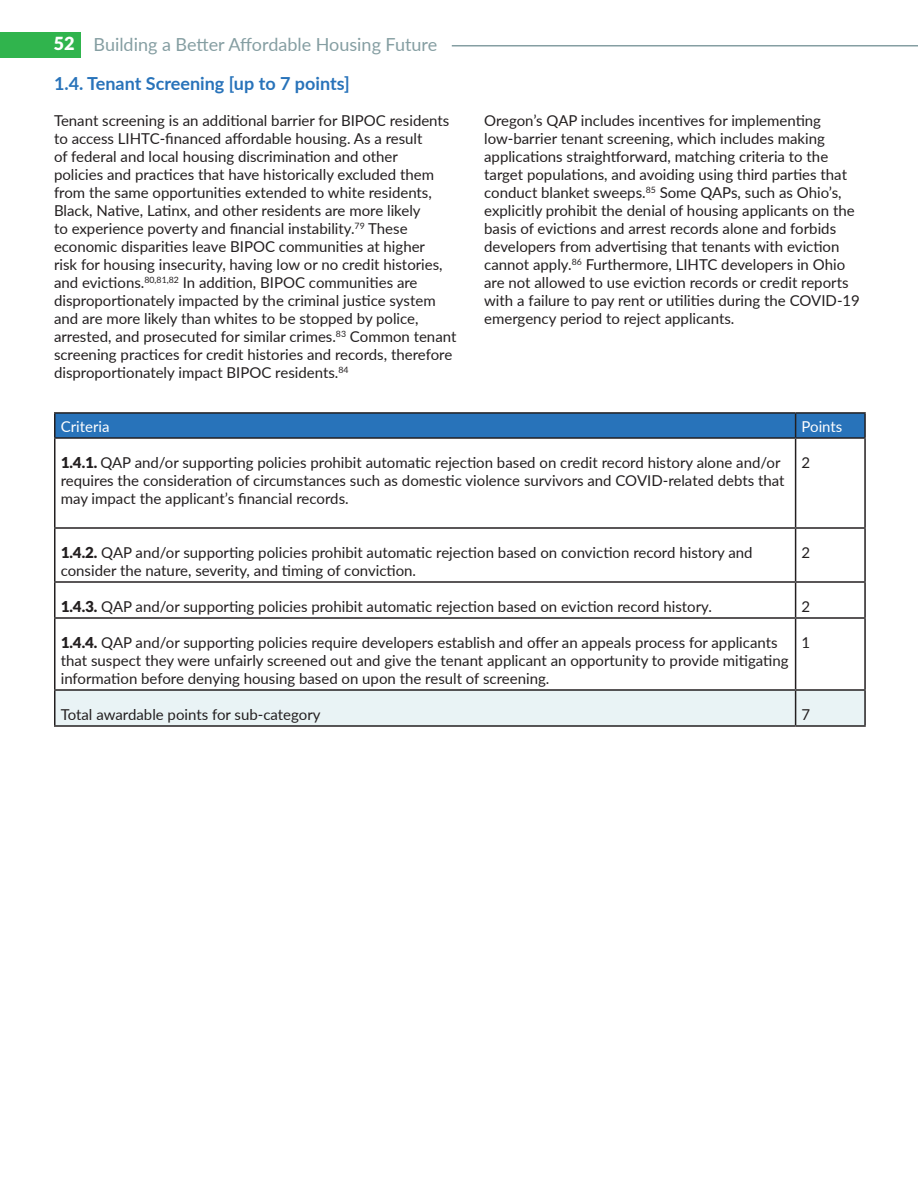
<style>
.page{position:relative;width:918px;height:1188px;background:#fff}
.page>*{position:absolute;margin:0;border:0;box-sizing:border-box;transform-origin:0 0}
.t1{font:18px/38.8px "Lato";color:#859ea2}
.t2{font:15px/18px "Lato";color:#231f20}
.t3{font:15px "Lato";color:#fff}
.s1{font-weight:900;color:#fff}
.s2{font-weight:700;color:#2873ba}
.s3{font-weight:900}
</style>
<div class="page">
<hr style="left:452px;top:45px;width:466px;height:1px;background:#859ea2">
<div style="left:0;top:32px;width:81px;height:26px;background:#30b44d"></div>
<div style="left:56px;top:691px;width:808px;height:34px;background:#e9f3f5"></div>
<hr style="left:54px;top:412px;width:742px;height:2px;background:#231f20">
<hr style="left:54px;top:414px;width:2px;height:23px;background:#231f20">
<hr style="left:796px;top:412px;width:70px;height:2px;background:#231f20">
<div style="left:55px;top:413px;width:810px;height:24px;background:#2873ba"></div>
<hr style="left:864px;top:414px;width:2px;height:23px;background:#231f20">
<hr style="left:54px;top:437px;width:742px;height:2px;background:#231f20">
<hr style="left:54px;top:439px;width:2px;height:88px;background:#231f20">
<hr style="left:796px;top:437px;width:70px;height:2px;background:#231f20">
<hr style="left:795px;top:439px;width:1px;height:88px;background:#231f20">
<hr style="left:864px;top:439px;width:2px;height:88px;background:#231f20">
<hr style="left:54px;top:527px;width:742px;height:2px;background:#231f20">
<hr style="left:54px;top:529px;width:2px;height:52px;background:#231f20">
<hr style="left:796px;top:527px;width:70px;height:2px;background:#231f20">
<hr style="left:795px;top:529px;width:1px;height:52px;background:#231f20">
<hr style="left:864px;top:529px;width:2px;height:52px;background:#231f20">
<hr style="left:54px;top:581px;width:742px;height:2px;background:#231f20">
<hr style="left:54px;top:583px;width:2px;height:34px;background:#231f20">
<hr style="left:796px;top:581px;width:70px;height:2px;background:#231f20">
<hr style="left:795px;top:583px;width:1px;height:34px;background:#231f20">
<hr style="left:864px;top:583px;width:2px;height:34px;background:#231f20">
<hr style="left:54px;top:617px;width:742px;height:2px;background:#231f20">
<hr style="left:54px;top:619px;width:2px;height:70px;background:#231f20">
<hr style="left:796px;top:617px;width:70px;height:2px;background:#231f20">
<hr style="left:795px;top:619px;width:1px;height:70px;background:#231f20">
<hr style="left:864px;top:619px;width:2px;height:70px;background:#231f20">
<hr style="left:54px;top:689px;width:742px;height:2px;background:#231f20">
<hr style="left:54px;top:691px;width:2px;height:34px;background:#231f20">
<hr style="left:796px;top:689px;width:70px;height:2px;background:#231f20">
<hr style="left:795px;top:691px;width:1px;height:34px;background:#231f20">
<hr style="left:864px;top:691px;width:2px;height:34px;background:#231f20">
<hr style="left:54px;top:725px;width:742px;height:2px;background:#231f20">
<hr style="left:796px;top:725px;width:70px;height:2px;background:#231f20">
<p class="t1" style="left:54px;top:24px;width:385px"><span class="s1">52</span> Building a Better Affordable Housing Future<br><span class="s2">1.4. Tenant Screening [up to 7 points]</span></p>
<p class="t2" style="left:54px;top:111px;width:404px">Tenant screening is an additional barrier for BIPOC residents to access LIHTC-financed affordable housing. As a result<br>of federal and local housing discrimination and other<br>policies and practices that have historically excluded them from the same opportunities extended to white residents, Black, Native, Latinx, and other residents are more likely<br>to experience poverty and financial instability.<sup>79</sup> These economic disparities leave BIPOC communities at higher<br>risk for housing insecurity, having low or no credit histories, and evictions.<sup>80,81,82</sup> In addition, BIPOC communities are disproportionately impacted by the criminal justice system and are more likely than whites to be stopped by police, arrested, and prosecuted for similar crimes.<sup>83</sup> Common tenant screening practices for credit histories and records, therefore disproportionately impact BIPOC residents.<sup>84</sup></p>
<p class="t2" style="left:484px;top:111px;width:377px">Oregon’s QAP includes incentives for implementing low-barrier tenant screening, which includes making applications straightforward, matching criteria to the target populations, and avoiding using third parties that conduct blanket sweeps.<sup>85</sup> Some QAPs, such as Ohio’s, explicitly prohibit the denial of housing applicants on the basis of evictions and arrest records alone and forbids developers from advertising that tenants with eviction cannot apply.<sup>86</sup> Furthermore, LIHTC developers in Ohio are not allowed to use eviction records or credit reports with a failure to pay rent or utilities during the COVID-19 emergency period to reject applicants.</p>
<p class="t3" style="left:61px;top:416px;width:50px">Criteria</p>
<p class="t3" style="left:802px;top:416px;width:42px">Points</p>
<p class="t2" style="left:61px;top:453px;width:725px"><span class="s3">1.4.1.</span> QAP and/or supporting policies prohibit automatic rejection based on credit record history alone and/or requires the consideration of circumstances such as domestic violence survivors and COVID-related debts that may impact the applicant’s financial records.</p>
<p class="t2" style="left:802px;top:453px;width:10px">2</p>
<p class="t2" style="left:61px;top:543px;width:693px"><span class="s3">1.4.2.</span> QAP and/or supporting policies prohibit automatic rejection based on conviction record history and consider the nature, severity, and timing of conviction.</p>
<p class="t2" style="left:802px;top:543px;width:10px">2</p>
<p class="t2" style="left:61px;top:597px;width:653px"><span class="s3">1.4.3.</span> QAP and/or supporting policies prohibit automatic rejection based on eviction record history.</p>
<p class="t2" style="left:802px;top:597px;width:10px">2</p>
<p class="t2" style="left:61px;top:633px;width:729px"><span class="s3">1.4.4.</span> QAP and/or supporting policies require developers establish and offer an appeals process for applicants that suspect they were unfairly screened out and give the tenant applicant an opportunity to provide mitigating information before denying housing based on upon the result of screening.</p>
<p class="t2" style="left:802px;top:633px;width:10px">1</p>
<p class="t2" style="left:61px;top:705px;width:261px">Total awardable points for sub-category</p>
<p class="t2" style="left:802px;top:705px;width:10px">7</p>
</div>
